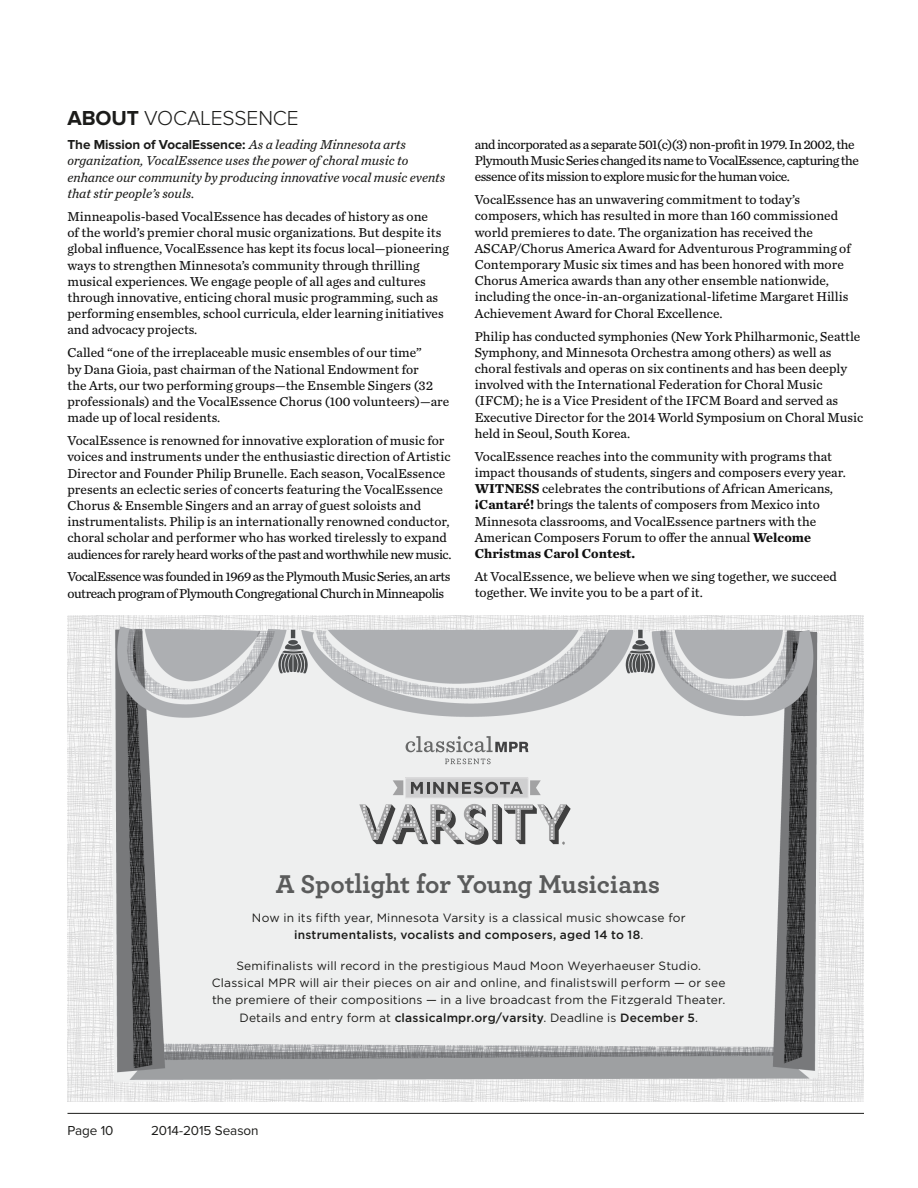
<style>
.page{position:relative;width:918px;height:1188px;background:#fff}
.page>*{position:absolute;margin:0;border:0;box-sizing:border-box;transform-origin:0 0}
.t1{font:700 27px "Archer";letter-spacing:-.005em;color:#5a5b5b}
.t2{font:300 21px "Proxima Nova";letter-spacing:-.005em;color:#1c1c1a}
.t3{font:13.5px/16.2px "Chronicle Text G3";color:#0f0f0f}
.t4{font:13.5px/16.2px "Chronicle Text G3";letter-spacing:-.035em;color:#0f0f0f}
.t5{font:italic 13.5px/16.4px "Chronicle Text G3";color:#1c1c1a}
.t6{font:700 13.5px "Proxima Nova";letter-spacing:-.005em;color:#1c1c1a}
.t7{font:13.5px "Proxima Nova";letter-spacing:-.005em;color:#1c1c1a}
.t8{font:12px/17.2px "Gotham";letter-spacing:.015em;color:#1c1c1a;text-align:center}
.s1{font-weight:700}
.s2{font-family:"Chronicle Text G3";font-weight:400;font-style:italic}
.s3{font-weight:500}
</style>
<div class="page">
<hr style="left:68px;top:1113px;width:796px;height:1px;background:#1c1c1a">
<img style="left:68px;top:616px;width:796px;height:486px">
<div style="left:406px;top:778px;width:122px;height:20px;background:#cfcfd0"></div>
<svg style="left:530px;top:780px;width:11px;height:15px"></svg>
<svg style="left:393px;top:780px;width:10px;height:15px"></svg>
<svg style="left:411px;top:782px;width:112px;height:12px"></svg>
<svg style="left:359px;top:804px;width:212px;height:41px;background:#b9b9ba"></svg>
<svg style="left:406px;top:736px;width:122px;height:16px;background:#bdbebe"></svg>
<svg style="left:445px;top:759px;width:46px;height:5px"></svg>
<h2 class="t2" style="left:68px;top:108px;width:233px"><span class="s1">ABOUT</span> VOCALESSENCE</h2>
<p class="t6" style="left:68px;top:137px;width:340px">The Mission of VocalEssence: <span class="s2">As a leading Minnesota arts</span></p>
<p class="t5" style="left:68px;top:152px;width:379px">organization, VocalEssence uses the power of choral music to enhance our community by producing innovative vocal music events that stir people’s souls.</p>
<p class="t3" style="left:68px;top:208px;width:383px">Minneapolis-based VocalEssence has decades of history as one<br>of the world’s premier choral music organizations. But despite its global influence, VocalEssence has kept its focus local—pioneering ways to strengthen Minnesota’s community through thrilling musical experiences. We engage people of all ages and cultures through innovative, enticing choral music programming, such as performing ensembles, school curricula, elder learning initiatives and advocacy projects.</p>
<p class="t3" style="left:68px;top:344px;width:383px">Called “one of the irreplaceable music ensembles of our time”<br>by Dana Gioia, past chairman of the National Endowment for<br>the Arts, our two performing groups—the Ensemble Singers (32 professionals) and the VocalEssence Chorus (100 volunteers)—are made up of local residents.</p>
<p class="t3" style="left:68px;top:432px;width:386px">VocalEssence is renowned for innovative exploration of music for voices and instruments under the enthusiastic direction of Artistic Director and Founder Philip Brunelle. Each season, VocalEssence presents an eclectic series of concerts featuring the VocalEssence Chorus &amp; Ensemble Singers and an array of guest soloists and instrumentalists. Philip is an internationally renowned conductor, choral scholar and performer who has worked tirelessly to expand audiences for rarely heard works of the past and worthwhile new music.</p>
<p class="t4" style="left:68px;top:568px;width:385px">VocalEssence was founded in 1969 as the Plymouth Music Series, an arts outreach program of Plymouth Congregational Church in Minneapolis</p>
<p class="t4" style="left:475px;top:136px;width:386px">and incorporated as a separate 501(c)(3) non-profit in 1979. In 2002, the<br>Plymouth Music Series changed its name to VocalEssence, capturing the essence of its mission to explore music for the human voice.</p>
<p class="t3" style="left:475px;top:191px;width:378px">VocalEssence has an unwavering commitment to today’s composers, which has resulted in more than 160 commissioned world premieres to date. The organization has received the ASCAP/Chorus America Award for Adventurous Programming of Contemporary Music six times and has been honored with more Chorus America awards than any other ensemble nationwide, including the once-in-an-organizational-lifetime Margaret Hillis Achievement Award for Choral Excellence.</p>
<p class="t3" style="left:475px;top:327px;width:390px">Philip has conducted symphonies (New York Philharmonic, Seattle Symphony, and Minnesota Orchestra among others) as well as choral festivals and operas on six continents and has been deeply involved with the International Federation for Choral Music (IFCM); he is a Vice President of the IFCM Board and served as Executive Director for the 2014 World Symposium on Choral Music held in Seoul, South Korea.</p>
<p class="t3" style="left:475px;top:447px;width:373px">VocalEssence reaches into the community with programs that impact thousands of students, singers and composers every year.<br><span class="s1">WITNESS</span> celebrates the contributions of African Americans, <span class="s1">¡Cantaré!</span> brings the talents of composers from Mexico into Minnesota classrooms, and VocalEssence partners with the American Composers Forum to offer the annual <span class="s1">Welcome Christmas Carol Contest.</span></p>
<p class="t3" style="left:475px;top:568px;width:364px">At VocalEssence, we believe when we sing together, we succeed together. We invite you to be a part of it.</p>
<h1 class="t1" style="left:276px;top:863px;width:386px">A Spotlight for Young Musicians</h1>
<p class="t8" style="left:252px;top:909px;width:435px">Now in its fifth year, Minnesota Varsity is a classical music showcase for <span class="s3">instrumentalists, vocalists and composers, aged 14 to 18</span>.</p>
<p class="t8" style="left:212px;top:957px;width:515px">Semifinalists will record in the prestigious Maud Moon Weyerhaeuser Studio.<br>Classical MPR will air their pieces on air and online, and finalistswill perform — or see the premiere of their compositions — in a live broadcast from the Fitzgerald Theater.<br>Details and entry form at <span class="s3">classicalmpr.org/varsity</span>. Deadline is <span class="s3">December 5</span>.</p>
<p class="t7" style="left:68px;top:1123px;width:48px">Page 10</p>
<p class="t7" style="left:151px;top:1123px;width:109px">2014-2015 Season</p>
</div>
